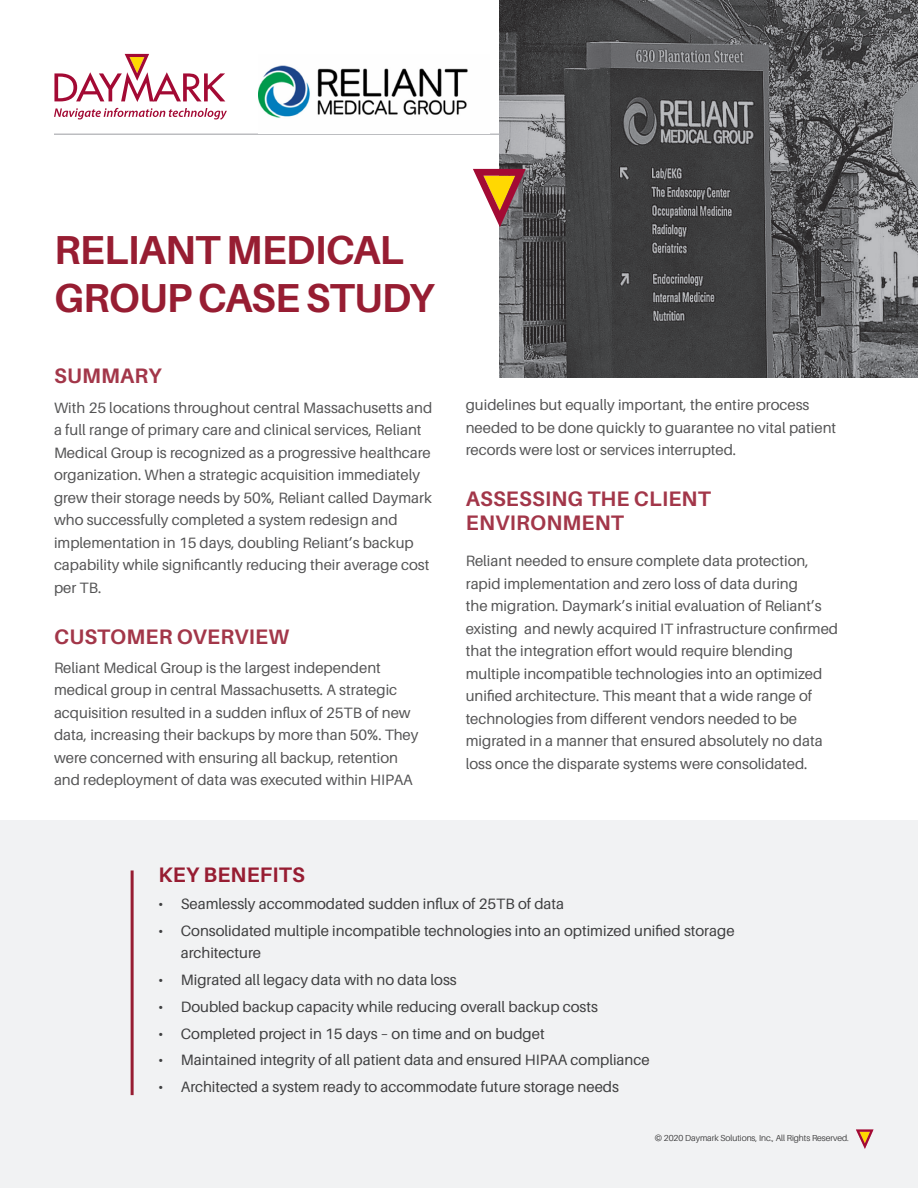
<style>
.page{position:relative;width:918px;height:1188px;background:#fff}
.page>*{position:absolute;margin:0;border:0;box-sizing:border-box;transform-origin:0 0}
.Subhead{font:700 40.5px/48px "Aileron";letter-spacing:-.02em;color:#971d32}
.Subhead-2{font:700 21px/24px "Aileron";letter-spacing:.01em;color:#971d32}
.Bullet{font:15px/22.5px "Aileron";color:#3e3e3f}
.t1{font:300 8.7px "Aileron";color:#3e3e3f}
</style>
<div class="page">
<hr style="left:54px;top:134px;width:864px;height:1px;background:#bcbdc0">
<svg style="left:54px;top:54px;width:171px;height:48px"></svg>
<svg style="left:54px;top:108px;width:173px;height:12px"></svg>
<div style="left:0;top:821px;width:918px;height:367px;background:#f0f1f2"></div>
<img style="left:499px;top:0;width:419px;height:378px">
<svg style="left:856px;top:1130px;width:18px;height:19px"></svg>
<img style="left:258px;top:65px;width:210px;height:53px">
<svg style="left:473px;top:169px;width:53px;height:58px"></svg>
<hr style="left:131px;top:870px;width:3px;height:225px;background:#971d32">
<p class="Subhead" style="left:54px;top:227px;width:382px">RELIANT MEDICAL<br>GROUP CASE STUDY</p>
<h2 class="Subhead-2" style="left:54px;top:364px;width:109px">SUMMARY</h2>
<p class="Bullet" style="left:54px;top:396px;width:380px">With 25 locations throughout central Massachusetts and a full range of primary care and clinical services, Reliant Medical Group is recognized as a progressive healthcare organization. When a strategic acquisition immediately grew their storage needs by 50%, Reliant called Daymark who successfully completed a system redesign and implementation in 15 days, doubling Reliant’s backup capability while significantly reducing their average cost per TB.</p>
<h2 class="Subhead-2" style="left:54px;top:624px;width:237px">CUSTOMER OVERVIEW</h2>
<p class="Bullet" style="left:54px;top:657px;width:366px">Reliant Medical Group is the largest independent medical group in central Massachusetts. A strategic acquisition resulted in a sudden influx of 25TB of new data, increasing their backups by more than 50%. They were concerned with ensuring all backup, retention and redeployment of data was executed within HIPAA</p>
<p class="Bullet" style="left:466px;top:394px;width:372px">guidelines but equally important, the entire process needed to be done quickly to guarantee no vital patient records were lost or services interrupted.</p>
<h2 class="Subhead-2" style="left:466px;top:487px;width:246px">ASSESSING THE CLIENT<br>ENVIRONMENT</h2>
<p class="Bullet" style="left:466px;top:550px;width:374px">Reliant needed to ensure complete data protection, rapid implementation and zero loss of data during<br>the migration. Daymark’s initial evaluation of Reliant’s existing and newly acquired IT infrastructure confirmed that the integration effort would require blending multiple incompatible technologies into an optimized unified architecture. This meant that a wide range of technologies from different vendors needed to be migrated in a manner that ensured absolutely no data loss once the disparate systems were consolidated.</p>
<p class="Subhead-2" style="left:158px;top:863px;width:148px">KEY BENEFITS</p>
<p class="Bullet" style="left:158px;top:892px;width:407px">• Seamlessly accommodated sudden influx of 25TB of data</p>
<p class="Bullet" style="left:181px;top:919px;width:555px;text-indent:-22px">• Consolidated multiple incompatible technologies into an optimized unified storage architecture</p>
<p class="Bullet" style="left:158px;top:969px;width:300px">• Migrated all legacy data with no data loss</p>
<p class="Bullet" style="left:158px;top:995px;width:441px">• Doubled backup capacity while reducing overall backup costs</p>
<p class="Bullet" style="left:158px;top:1022px;width:388px">• Completed project in 15 days – on time and on budget</p>
<p class="Bullet" style="left:158px;top:1049px;width:493px">• Maintained integrity of all patient data and ensured HIPAA compliance</p>
<p class="Bullet" style="left:158px;top:1076px;width:462px">• Architected a system ready to accommodate future storage needs</p>
<p class="t1" style="left:655px;top:1133px;width:196px">© 2020 Daymark Solutions, Inc., All Rights Reserved.</p>
</div>
